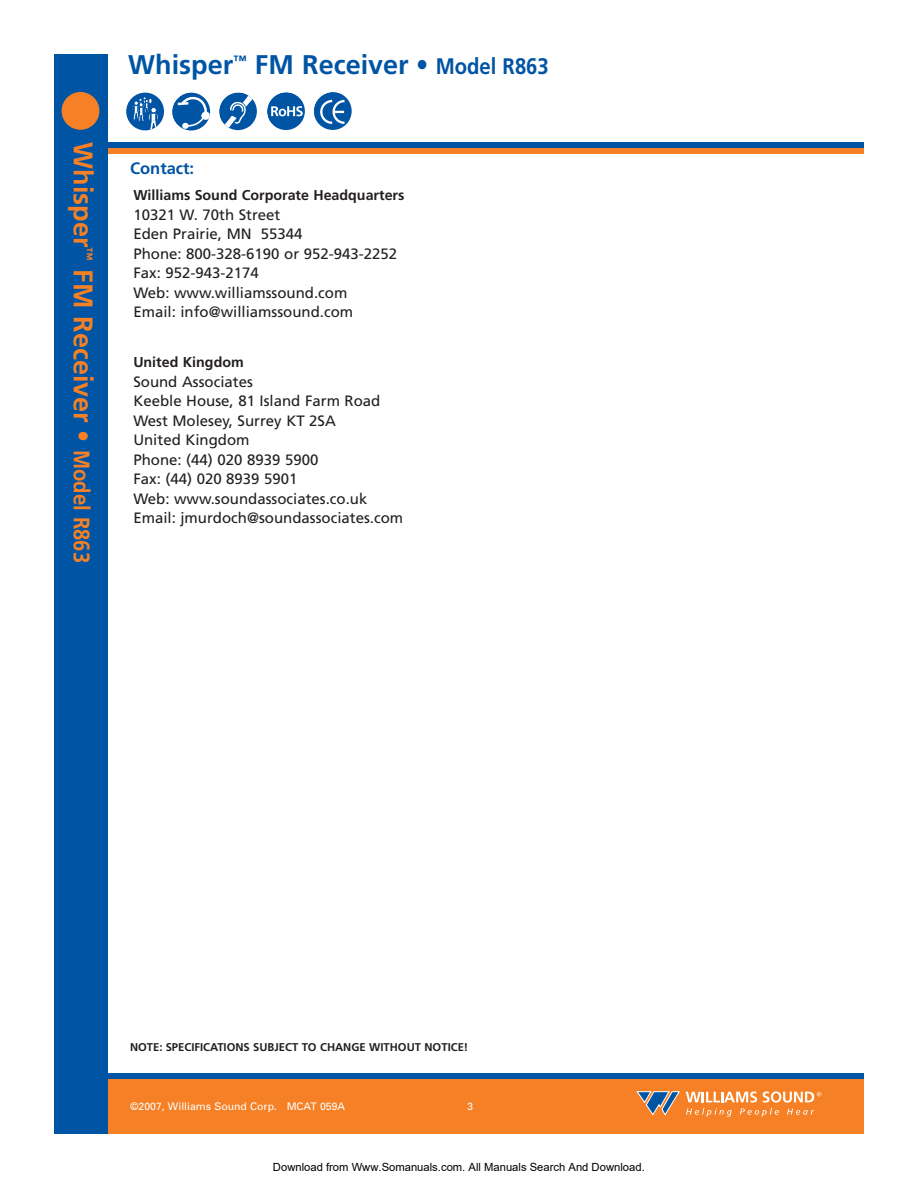
<style>
.page{position:relative;width:918px;height:1188px;background:#fff}
.page>*{position:absolute;margin:0;border:0;box-sizing:border-box;transform-origin:0 0}
.t1{font:700 27px "Frutiger";color:#f58025}
.t2{font:700 27px "Frutiger";color:#0054a4}
.t3{font:700 16.5px "Frutiger";color:#0054a4}
.t4{font:15px/19.5px "Frutiger";color:#231f20}
.t5{font:700 14.25px "Frutiger";color:#231f20}
.t6{font:11.25px "Arial";color:#000}
.t7{font:700 11.25px "Frutiger";color:#231f20}
.t8{font:10.5px "Univers";color:#fff}
.t9{font:10.5px "Univers";color:#fff;scale:.95 1}
.s1{font-size:22.5px}
</style>
<div class="page">
<div style="left:100px;top:1075px;width:764px;height:59px;background:#f58025"></div>
<div style="left:107px;top:148px;width:757px;height:6px;background:#f58025"></div>
<div style="left:107px;top:143px;width:757px;height:5px;background:#0054a4"></div>
<div style="left:107px;top:1073px;width:757px;height:5px;background:#0054a4"></div>
<div style="left:54px;top:54px;width:54px;height:1080px;background:#0054a4"></div>
<svg style="left:126px;top:93px;width:38px;height:37px"></svg>
<svg style="left:172px;top:93px;width:38px;height:37px"></svg>
<svg style="left:219px;top:92px;width:38px;height:38px"></svg>
<svg style="left:267px;top:92px;width:38px;height:38px"></svg>
<svg style="left:314px;top:92px;width:38px;height:38px"></svg>
<div style="left:62px;top:92px;width:37px;height:38px;background:#f58025;border-radius:50%"></div>
<svg style="left:637px;top:1092px;width:42px;height:23px"></svg>
<svg style="left:686px;top:1091px;width:136px;height:26px"></svg>
<h1 class="t1" style="left:94px;top:142px;width:422px;rotate:90deg">Whisper<sup>™</sup> FM Receiver • <span class="s1">Model R863</span></h1>
<h1 class="t2" style="left:128px;top:54px;width:422px">Whisper<sup>™</sup> FM Receiver • <span class="s1">Model R863</span></h1>
<p class="t3" style="left:130px;top:162px;width:66px">Contact:</p>
<p class="t5" style="left:133px;top:190px;width:273px">Williams Sound Corporate Headquarters</p>
<p class="t4" style="left:133px;top:206px;width:265px">10321 W. 70th Street<br>Eden Prairie, MN 55344<br>Phone: 800-328-6190 or 952-943-2252<br>Fax: 952-943-2174<br>Web: www.williamssound.com<br>Email: info@williamssound.com</p>
<p class="t5" style="left:133px;top:357px;width:112px">United Kingdom</p>
<p class="t4" style="left:133px;top:373px;width:271px">Sound Associates<br>Keeble House, 81 Island Farm Road<br>West Molesey, Surrey KT 2SA<br>United Kingdom<br>Phone: (44) 020 8939 5900<br>Fax: (44) 020 8939 5901<br>Web: www.soundassociates.co.uk<br>Email: jmurdoch@soundassociates.com</p>
<p class="t7" style="left:130px;top:1042px;width:340px">NOTE: SPECIFICATIONS SUBJECT TO CHANGE WITHOUT NOTICE!</p>
<p class="t8" style="left:130px;top:1102px;width:217px">©2007, Williams Sound Corp. MCAT 059A</p>
<p class="t9" style="left:468px;top:1102px;width:7px">3</p>
<p class="t6" style="left:273px;top:1160px;width:373px">Download from Www.Somanuals.com. All Manuals Search And Download.</p>
</div>
